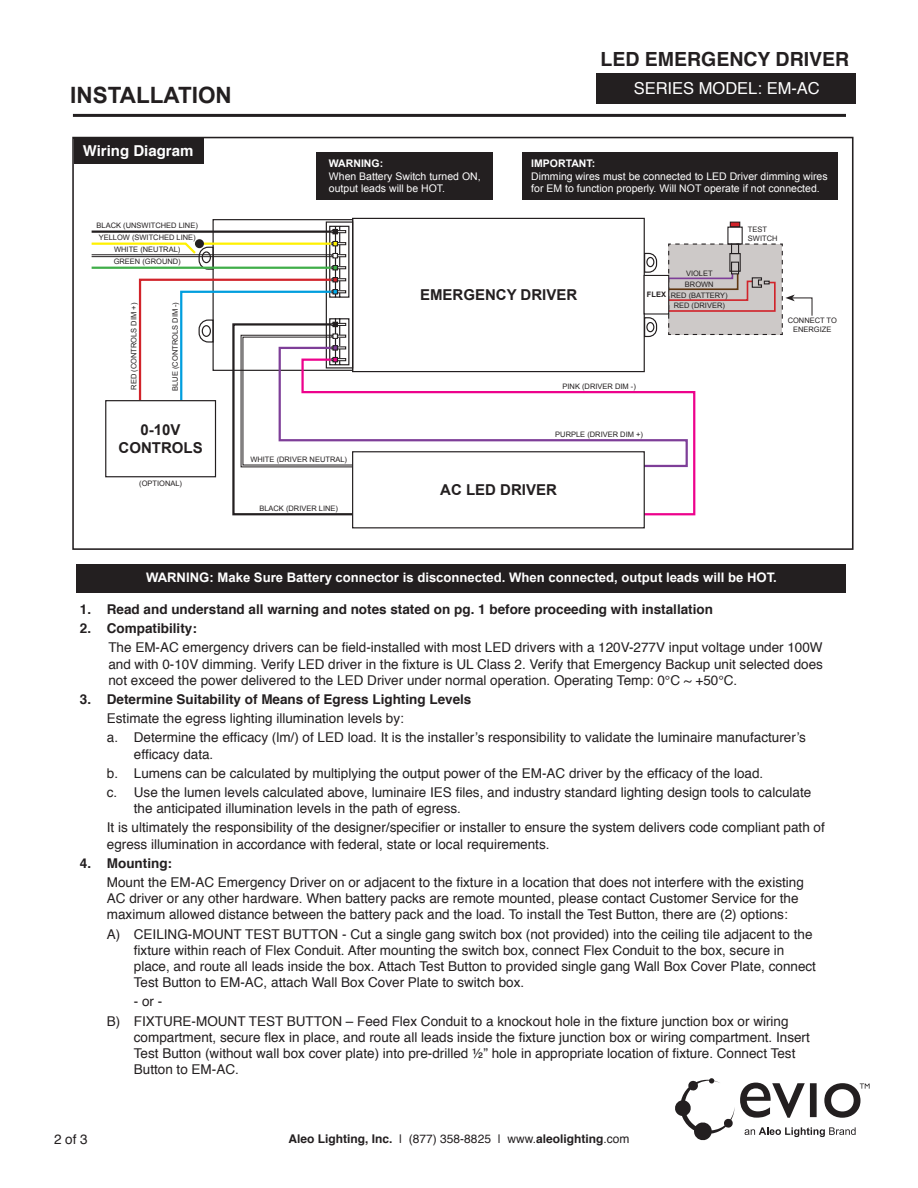
<style>
.page{position:relative;width:918px;height:1188px;background:#fff}
.page>*{position:absolute;margin:0;border:0;box-sizing:border-box;transform-origin:0 0}
.t1{font:700 22.5px "Arial";color:#231f20}
.t2{font:700 19.5px "Helvetica";color:#231f20}
.t3{font:16.5px "Helvetica";color:#fff}
.t4{font:700 15px/18px "Arial";color:#231f20;text-align:center}
.t5{font:700 15px "Helvetica";color:#fff}
.t6{font:13.5px/16.2px "Helvetica";color:#231f20}
.t7{font:700 13.5px "Helvetica";color:#231f20}
.t8{font:700 13.2px "Arial";color:#fff}
.t9{font:700 12px "Helvetica";color:#231f20}
.t10{font:10.5px/12.6px "Arial";color:#fff}
.t11{font:700 10.5px "Arial";color:#fff}
.t12{font:7.5px/10.8px "Arial";color:#231f20;text-align:center}
.t13{font:700 7.5px "Arial";color:#231f20}
.s1{font-weight:400}
</style>
<div class="page">
<div style="left:74px;top:138px;width:129px;height:26px;background:#231f20"></div>
<hr style="left:73px;top:114px;width:773px;height:3px;background:#231f20">
<div style="left:596px;top:73px;width:260px;height:31px;background:#231f20"></div>
<div style="left:72px;top:137px;width:782px;height:413px;border:2px solid #231f20"></div>
<svg style="left:643px;top:252px;width:15px;height:86px"></svg>
<div style="left:77px;top:565px;width:769px;height:28px;background:#231f20"></div>
<svg style="left:354px;top:357px;width:342px;height:159px"></svg>
<div style="left:316px;top:152px;width:177px;height:48px;background:#231f20"></div>
<div style="left:522px;top:152px;width:315px;height:48px;background:#231f20"></div>
<div style="left:730px;top:222px;width:10px;height:5px;background:#d1232a"></div>
<div style="left:730px;top:222px;width:10px;height:5px;border:1px solid #231f20"></div>
<svg style="left:667px;top:243px;width:146px;height:92px"></svg>
<div style="left:644px;top:275px;width:25px;height:39px;background:#fff"></div>
<div style="left:644px;top:275px;width:25px;height:40px;border:1px solid #231f20"></div>
<svg style="left:91px;top:225px;width:263px;height:291px"></svg>
<div style="left:195px;top:239px;width:9px;height:9px;background:#231f20;border-radius:50%"></div>
<div style="left:352px;top:451px;width:293px;height:77px;border:1px solid #231f20"></div>
<div style="left:105px;top:400px;width:111px;height:77px;border:1px solid #231f20"></div>
<svg style="left:675px;top:1078px;width:195px;height:63px"></svg>
<h1 class="t1" style="left:70px;top:80px;width:163px">INSTALLATION</h1>
<p class="t5" style="left:83px;top:139px;width:112px">Wiring Diagram</p>
<p class="t12" style="left:97px;top:220px;width:103px">BLACK (UNSWITCHED LINE)</p>
<p class="t12" style="left:99px;top:232px;width:99px;line-height:12px">YELLOW (SWITCHED LINE)<br>WHITE (NEUTRAL)</p>
<p class="t12" style="left:114px;top:256px;width:69px">GREEN (GROUND)</p>
<p class="t12" style="left:129px;top:390px;width:88px;rotate:-90deg">RED (CONTROLS DIM +)</p>
<p class="t12" style="left:170px;top:391px;width:90px;rotate:-90deg">BLUE (CONTROLS DIM -)</p>
<p class="t4" style="left:119px;top:421px;width:86px">0-10V<br>CONTROLS</p>
<p class="t12" style="left:139px;top:478px;width:44px">(OPTIONAL)</p>
<p class="t11" style="left:329px;top:156px;width:56px">WARNING:</p>
<p class="t10" style="left:329px;top:170px;width:153px">When Battery Switch turned ON, output leads will be HOT.</p>
<h2 class="t2" style="left:600px;top:44px;width:250px">LED EMERGENCY DRIVER</h2>
<p class="t3" style="left:634px;top:76px;width:188px">SERIES MODEL: EM-AC</p>
<p class="t11" style="left:531px;top:156px;width:65px">IMPORTANT:</p>
<p class="t10" style="left:531px;top:170px;width:298px">Dimming wires must be connected to LED Driver dimming wires for EM to function properly. Will NOT operate if not connected.</p>
<p class="t12" style="left:685px;top:268px;width:30px;text-align:left">VIOLET<br>BROWN</p>
<p class="t12" style="left:748px;top:225px;width:31px;line-height:9px;text-align:left">TEST<br>SWITCH</p>
<p class="t12" style="left:250px;top:454px;width:98px">WHITE (DRIVER NEUTRAL)</p>
<p class="t12" style="left:259px;top:503px;width:80px">BLACK (DRIVER LINE)</p>
<p class="t4" style="left:420px;top:286px;width:159px">EMERGENCY DRIVER</p>
<p class="t13" style="left:647px;top:289px;width:21px">FLEX</p>
<p class="t12" style="left:671px;top:290px;width:58px">RED (BATTERY)<br>RED (DRIVER)</p>
<p class="t12" style="left:563px;top:381px;width:75px">PINK (DRIVER DIM -)</p>
<p class="t12" style="left:555px;top:429px;width:89px">PURPLE (DRIVER DIM +)</p>
<p class="t4" style="left:440px;top:481px;width:118px">AC LED DRIVER</p>
<p class="t12" style="left:788px;top:316px;width:51px;line-height:9px">CONNECT TO<br>ENERGIZE</p>
<p class="t8" style="left:146px;top:569px;width:632px">WARNING: Make Sure Battery connector is disconnected. When connected, output leads will be HOT.</p>
<p class="t7" style="left:80px;top:598px;width:635px">1. Read and understand all warning and notes stated on pg. 1 before proceeding with installation</p>
<p class="t7" style="left:80px;top:618px;width:119px">2. Compatibility:</p>
<p class="t6" style="left:108px;top:640px;width:716px;text-align:justify">The EM-AC emergency drivers can be field-installed with most LED drivers with a 120V-277V input voltage under 100W and with 0-10V dimming. Verify LED driver in the fixture is UL Class 2. Verify that Emergency Backup unit selected does not exceed the power delivered to the LED Driver under normal operation. Operating Temp: 0°C ~ +50°C.</p>
<p class="t7" style="left:80px;top:688px;width:393px">3. Determine Suitability of Means of Egress Lighting Levels</p>
<p class="t6" style="left:107px;top:709px;width:701px;line-height:19.2px">Estimate the egress lighting illumination levels by:<br>a. Determine the efficacy (lm/) of LED load. It is the installer’s responsibility to validate the luminaire manufacturer’s</p>
<p class="t6" style="left:107px;top:745px;width:706px;line-height:19.2px;text-indent:27px">efficacy data.<br>b. Lumens can be calculated by multiplying the output power of the EM-AC driver by the efficacy of the load.<br>c. Use the lumen levels calculated above, luminaire IES files, and industry standard lighting design tools to calculate</p>
<p class="t6" style="left:107px;top:799px;width:720px;line-height:19.2px;text-indent:27px">the anticipated illumination levels in the path of egress.<br>It is ultimately the responsibility of the designer/specifier or installer to ensure the system delivers code compliant path of</p>
<p class="t6" style="left:107px;top:836px;width:444px">egress illumination in accordance with federal, state or local requirements.</p>
<p class="t7" style="left:80px;top:852px;width:94px">4. Mounting:</p>
<p class="t6" style="left:107px;top:875px;width:699px">Mount the EM-AC Emergency Driver on or adjacent to the fixture in a location that does not interfere with the existing<br>AC driver or any other hardware. When battery packs are remote mounted, please contact Customer Service for the maximum allowed distance between the battery pack and the load. To install the Test Button, there are (2) options:</p>
<p class="t6" style="left:134px;top:926px;width:684px;text-indent:-27px">A) CEILING-MOUNT TEST BUTTON - Cut a single gang switch box (not provided) into the ceiling tile adjacent to the fixture within reach of Flex Conduit. After mounting the switch box, connect Flex Conduit to the box, secure in place, and route all leads inside the box. Attach Test Button to provided single gang Wall Box Cover Plate, connect Test Button to EM-AC, attach Wall Box Cover Plate to switch box.</p>
<p class="t6" style="left:107px;top:992px;width:683px;line-height:19.2px;text-indent:27px">- or -<br>B) FIXTURE-MOUNT TEST BUTTON – Feed Flex Conduit to a knockout hole in the fixture junction box or wiring</p>
<p class="t6" style="left:134px;top:1029px;width:678px">compartment, secure flex in place, and route all leads inside the fixture junction box or wiring compartment. Insert<br>Test Button (without wall box cover plate) into pre-drilled ½” hole in appropriate location of fixture. Connect Test<br>Button to EM-AC.</p>
<p class="t6" style="left:54px;top:1132px;width:35px">2 of 3</p>
<p class="t9" style="left:289px;top:1129px;width:342px">Aleo Lighting, Inc. <span class="s1">| (877) 358-8825 | www.</span>aleolighting<span class="s1">.com</span></p>
</div>
